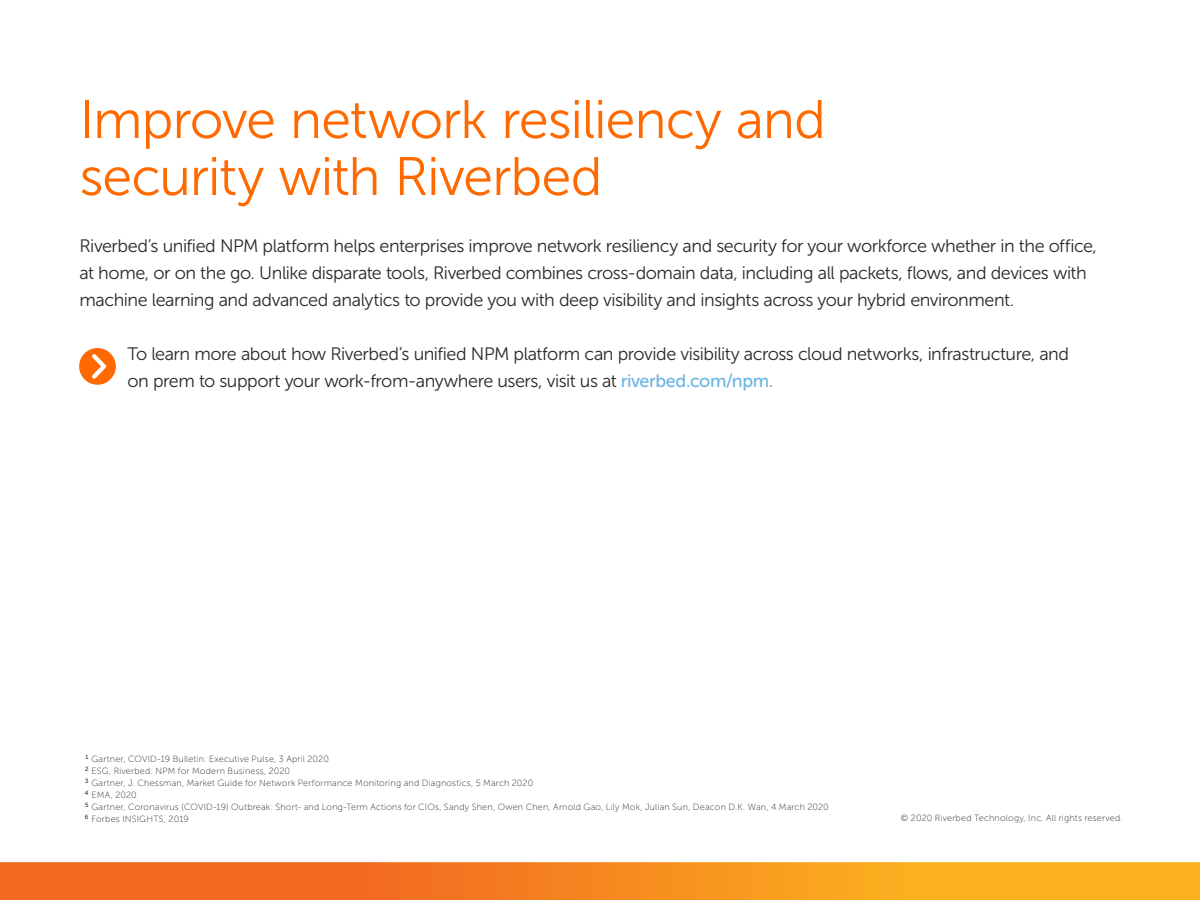
<style>
.page{position:relative;width:1200px;height:900px;background:#fff}
.page>*{position:absolute;margin:0;border:0;box-sizing:border-box;transform-origin:0 0}
.Section_title-ct{font:54px/57px "Museo Sans 300";letter-spacing:-.02em;color:#ff6900}
.Section_title-ct-2{font:18px/27px "Museo Sans 300";letter-spacing:-.025em;color:#2d2926}
.t1{font:9px "Museo Sans 100";letter-spacing:.025em;color:#2d2926}
.t2{font:6px "Museo Sans 500";color:#2d2926}
.s1{font-family:"Museo Sans 500";color:#6bb5e4}
</style>
<div class="page">
<img style="left:0;top:862px;width:1200px;height:38px">
<div style="left:79px;top:348px;width:37px;height:37px;background:#ff6900;border-radius:50%"></div>
<svg style="left:88px;top:350px;width:22px;height:33px"></svg>
<p class="Section_title-ct" style="left:80px;top:91px;width:748px">Improve network resiliency and security with Riverbed</p>
<p class="Section_title-ct-2" style="left:80px;top:232px;width:1019px">Riverbed’s unified NPM platform helps enterprises improve network resiliency and security for your workforce whether in the office, at home, or on the go. Unlike disparate tools, Riverbed combines cross-domain data, including all packets, flows, and devices with machine learning and advanced analytics to provide you with deep visibility and insights across your hybrid environment.</p>
<p class="Section_title-ct-2" style="left:128px;top:340px;width:943px">To learn more about how Riverbed’s unified NPM platform can provide visibility across cloud networks, infrastructure, and on prem to support your work-from-anywhere users, visit us at <span class="s1">riverbed.com/npm.</span></p>
<p class="t2" style="left:86px;top:754px;width:4px">1</p>
<p class="t2" style="left:85px;top:766px;width:5px">2</p>
<p class="t2" style="left:85px;top:778px;width:5px">3</p>
<p class="t2" style="left:85px;top:790px;width:5px">4</p>
<p class="t2" style="left:85px;top:802px;width:5px">5</p>
<p class="t2" style="left:85px;top:814px;width:5px">6</p>
<p class="t1" style="left:92px;top:754px;width:239px">Gartner, COVID-19 Bulletin: Executive Pulse, 3 April 2020</p>
<p class="t1" style="left:92px;top:766px;width:200px">ESG, Riverbed: NPM for Modern Business, 2020</p>
<p class="t1" style="left:92px;top:778px;width:443px">Gartner, J. Chessman, Market Guide for Network Performance Monitoring and Diagnostics, 5 March 2020</p>
<p class="t1" style="left:92px;top:790px;width:47px">EMA, 2020</p>
<p class="t1" style="left:92px;top:802px;width:739px">Gartner, Coronavirus (COVID-19) Outbreak: Short- and Long-Term Actions for CIOs, Sandy Shen, Owen Chen, Arnold Gao, Lily Mok, Julian Sun, Deacon D.K. Wan, 4 March 2020</p>
<p class="t1" style="left:92px;top:814px;width:99px">Forbes INSIGHTS, 2019</p>
<p class="t1" style="left:901px;top:813px;width:223px">© 2020 Riverbed Technology, Inc. All rights reserved.</p>
</div>
